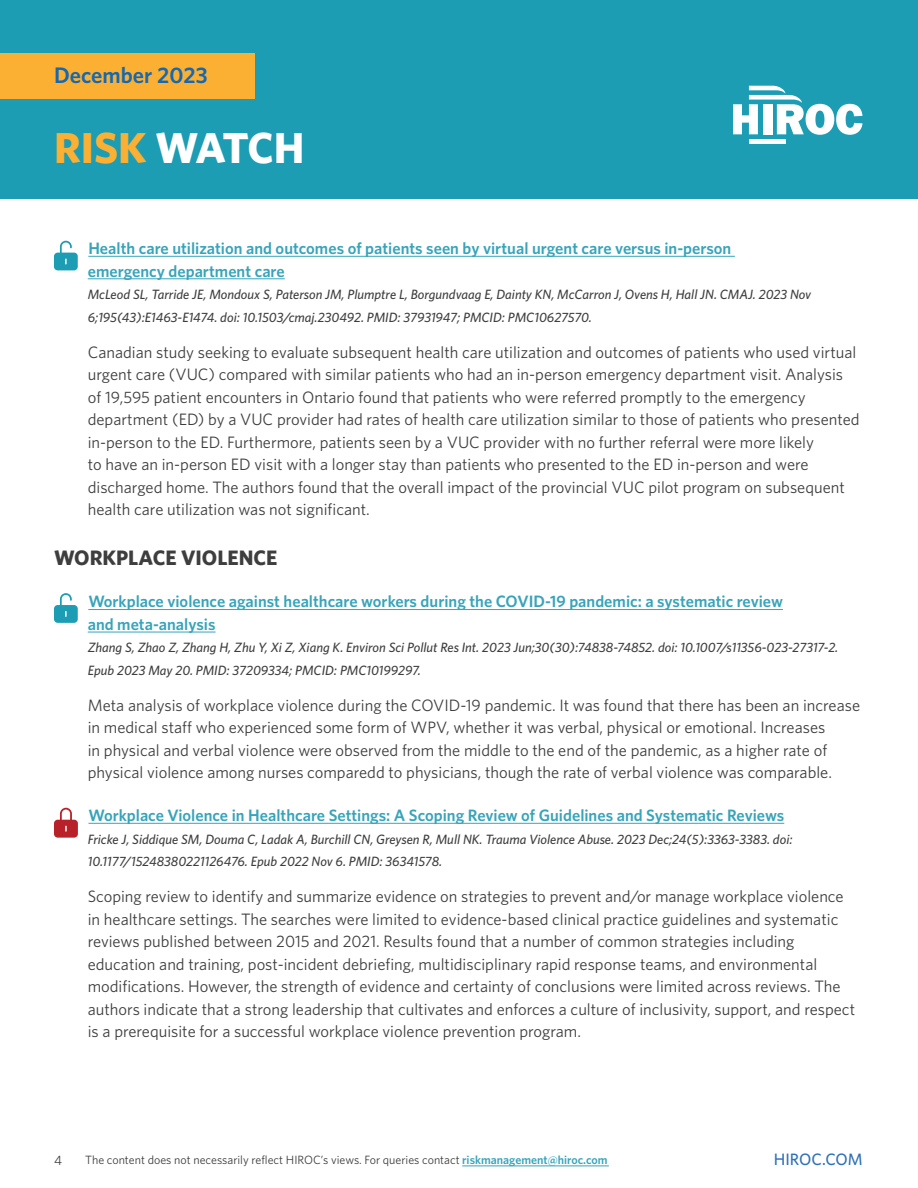
<style>
.page{position:relative;width:918px;height:1188px;background:#fff}
.page>*{position:absolute;margin:0;border:0;box-sizing:border-box;transform-origin:0 0}
.t1{font:700 43.5px "Whitney";color:#fff}
.t2{font:600 22.5px "Whitney";color:#1568b2}
.t3{font:700 21px "Whitney";color:#3e3e3f}
.Paragraph_body{font:16.5px/22.5px "Whitney";color:#3e3e3f}
.Hyperlink{font:600 16.5px/22.5px "Whitney";color:#38a4ba}
.t4{font:500 16.5px "Whitney";color:#2f71b8}
.Hyperlink-2{font:italic 500 13.5px/22.5px "Whitney";color:#3e3e3f}
.t5{font:13.5px "Whitney";color:#3e3e3f}
.t6{font:12px "Whitney";color:#3e3e3f}
.s1{color:#fbb033}
.s2{font-weight:600;color:#38a4ba}
</style>
<div class="page">
<div style="left:0;top:0;width:918px;height:198px;background:#1c9db4"></div>
<div style="left:0;top:54px;width:255px;height:45px;background:#fbb033"></div>
<hr style="left:749px;top:139px;width:37px;height:4px;background:#fff">
<svg style="left:733px;top:86px;width:129px;height:49px"></svg>
<hr style="left:462px;top:1166px;width:147px;height:1px;background:#38a4ba">
<hr style="left:88px;top:256px;width:647px;height:1px;background:#38a4ba">
<hr style="left:88px;top:279px;width:197px;height:1px;background:#38a4ba">
<hr style="left:88px;top:609px;width:695px;height:1px;background:#38a4ba">
<hr style="left:88px;top:632px;width:128px;height:1px;background:#38a4ba">
<hr style="left:89px;top:823px;width:695px;height:1px;background:#38a4ba">
<svg style="left:54px;top:241px;width:24px;height:29px"></svg>
<svg style="left:54px;top:593px;width:24px;height:30px"></svg>
<svg style="left:54px;top:808px;width:24px;height:30px"></svg>
<h2 class="t2" style="left:54px;top:62px;width:155px">December 2023</h2>
<h1 class="t1" style="left:54px;top:122px;width:252px"><span class="s1">RISK</span> WATCH</h1>
<p class="Hyperlink" style="left:88px;top:237px;width:645px">Health care utilization and outcomes of patients seen by virtual urgent care versus in-person emergency department care</p>
<p class="Hyperlink-2" style="left:88px;top:283px;width:725px">McLeod SL, Tarride JE, Mondoux S, Paterson JM, Plumptre L, Borgundvaag E, Dainty KN, McCarron J, Ovens H, Hall JN. CMAJ. 2023 Nov<br>6;195(43):E1463-E1474. doi: 10.1503/cmaj.230492. PMID: 37931947; PMCID: PMC10627570.</p>
<p class="Paragraph_body" style="left:88px;top:340px;width:773px">Canadian study seeking to evaluate subsequent health care utilization and outcomes of patients who used virtual urgent care (VUC) compared with similar patients who had an in-person emergency department visit. Analysis of 19,595 patient encounters in Ontario found that patients who were referred promptly to the emergency department (ED) by a VUC provider had rates of health care utilization similar to those of patients who presented in-person to the ED. Furthermore, patients seen by a VUC provider with no further referral were more likely<br>to have an in-person ED visit with a longer stay than patients who presented to the ED in-person and were discharged home. The authors found that the overall impact of the provincial VUC pilot program on subsequent health care utilization was not significant.</p>
<p class="t3" style="left:54px;top:545px;width:225px">WORKPLACE VIOLENCE</p>
<p class="Hyperlink" style="left:88px;top:590px;width:697px">Workplace violence against healthcare workers during the COVID‑19 pandemic: a systematic review and meta‑analysis</p>
<p class="Hyperlink-2" style="left:88px;top:636px;width:752px">Zhang S, Zhao Z, Zhang H, Zhu Y, Xi Z, Xiang K. Environ Sci Pollut Res Int. 2023 Jun;30(30):74838-74852. doi: 10.1007/s11356-023-27317-2.<br>Epub 2023 May 20. PMID: 37209334; PMCID: PMC10199297.</p>
<p class="Paragraph_body" style="left:88px;top:694px;width:774px">Meta analysis of workplace violence during the COVID-19 pandemic. It was found that there has been an increase in medical staff who experienced some form of WPV, whether it was verbal, physical or emotional. Increases<br>in physical and verbal violence were observed from the middle to the end of the pandemic, as a higher rate of physical violence among nurses comparedd to physicians, though the rate of verbal violence was comparable.</p>
<p class="Hyperlink" style="left:89px;top:804px;width:697px">Workplace Violence in Healthcare Settings: A Scoping Review of Guidelines and Systematic Reviews</p>
<p class="Hyperlink-2" style="left:88px;top:827px;width:706px">Fricke J, Siddique SM, Douma C, Ladak A, Burchill CN, Greysen R, Mull NK. Trauma Violence Abuse. 2023 Dec;24(5):3363-3383. doi:<br>10.1177/15248380221126476. Epub 2022 Nov 6. PMID: 36341578.</p>
<p class="Paragraph_body" style="left:88px;top:885px;width:769px">Scoping review to identify and summarize evidence on strategies to prevent and/or manage workplace violence in healthcare settings. The searches were limited to evidence-based clinical practice guidelines and systematic reviews published between 2015 and 2021. Results found that a number of common strategies including education and training, post-incident debriefing, multidisciplinary rapid response teams, and environmental modifications. However, the strength of evidence and certainty of conclusions were limited across reviews. The authors indicate that a strong leadership that cultivates and enforces a culture of inclusivity, support, and respect is a prerequisite for a successful workplace violence prevention program.</p>
<p class="t5" style="left:54px;top:1152px;width:10px">4</p>
<p class="t6" style="left:85px;top:1153px;width:524px">The content does not necessarily reflect HIROC’s views. For queries contact <span class="s2">riskmanagement@hiroc.com</span></p>
<p class="t4" style="left:774px;top:1150px;width:90px">HIROC.COM</p>
</div>
